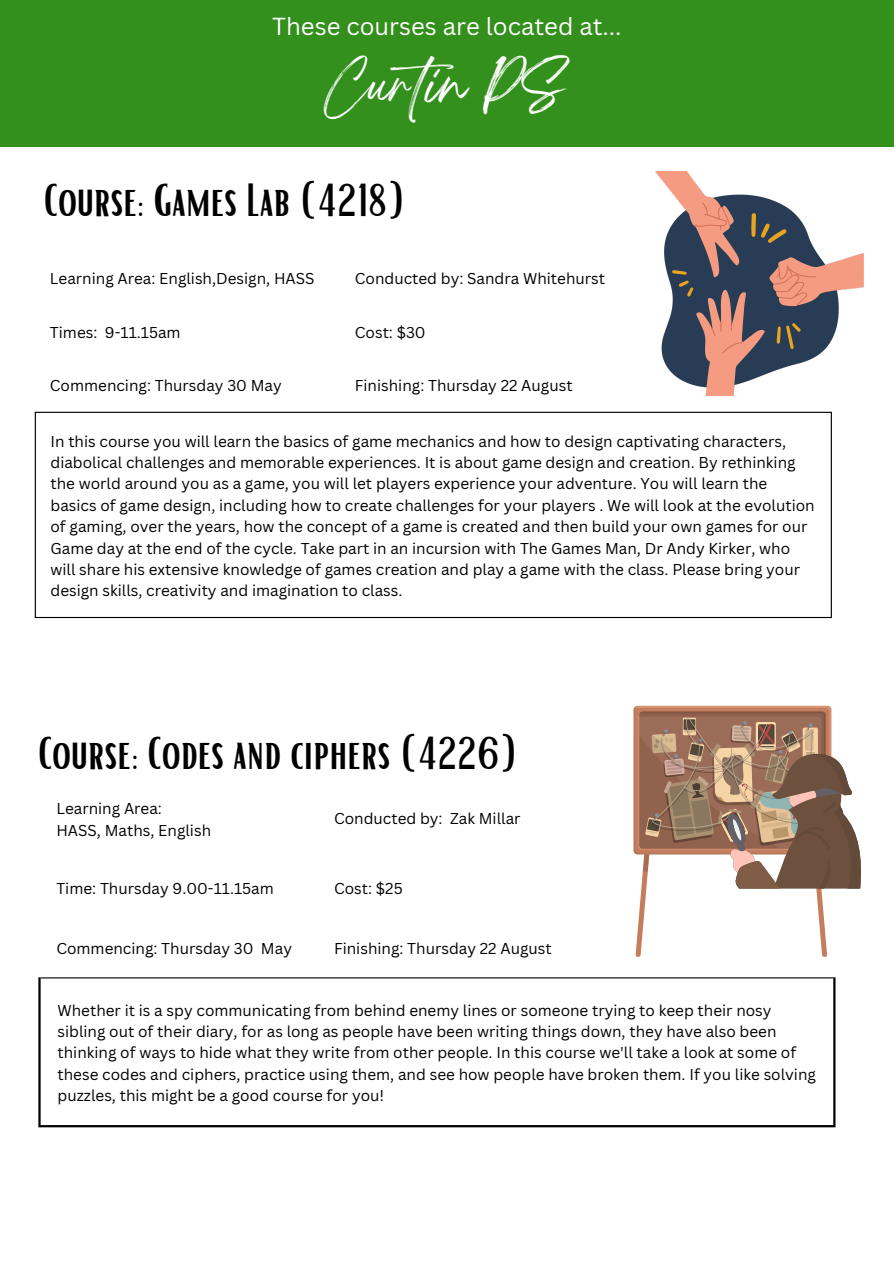
<style>
.page{position:relative;width:894px;height:1264px;background:#fff}
.page>*{position:absolute;margin:0;border:0;box-sizing:border-box;transform-origin:0 0}
.t1{font:45px "Bright";color:#000}
.t2{font:45px "Breathing";color:#fff}
.t3{font:24px "Canva Sans";color:#fff}
.t4{font:15.3px/21.3px "Canva Sans";color:#000}
</style>
<div class="page">
<div style="left:0;top:0;width:893px;height:147px;background:#33901c"></div>
<hr style="left:41px;top:977px;width:792px;height:1px;background:#000">
<hr style="left:38px;top:977px;width:3px;height:148px;background:#000">
<hr style="left:833px;top:977px;width:2px;height:148px;background:#000">
<hr style="left:38px;top:1125px;width:797px;height:2px;background:#000">
<hr style="left:35px;top:413px;width:1px;height:204px;background:#000">
<hr style="left:830px;top:413px;width:1px;height:204px;background:#000">
<hr style="left:35px;top:412px;width:796px;height:1px;background:#000">
<hr style="left:35px;top:617px;width:796px;height:1px;background:#000">
<img style="left:655px;top:171px;width:207px;height:224px">
<svg style="left:633px;top:705px;width:228px;height:251px"></svg>
<p class="t3" style="left:272px;top:10px;width:351px">These courses are located at...</p>
<p class="t2" style="left:325px;top:71px;width:241px">Curtin PS</p>
<p class="t1" style="left:44px;top:171px;width:363px">Course: Games Lab (4218)</p>
<p class="t4" style="left:50px;top:267px;width:266px">Learning Area: English,Design, HASS</p>
<p class="t4" style="left:355px;top:267px;width:252px">Conducted by: Sandra Whitehurst</p>
<p class="t4" style="left:50px;top:321px;width:132px">Times: 9-11.15am</p>
<p class="t4" style="left:355px;top:321px;width:72px">Cost: $30</p>
<h1 class="t4" style="left:50px;top:374px;width:233px">Commencing: Thursday 30 May</h1>
<p class="t4" style="left:355px;top:374px;width:219px">Finishing: Thursday 22 August</p>
<p class="t4" style="left:50px;top:430px;width:765px">In this course you will learn the basics of game mechanics and how to design captivating characters, diabolical challenges and memorable experiences. It is about game design and creation. By rethinking the world around you as a game, you will let players experience your adventure. You will learn the basics of game design, including how to create challenges for your players . We will look at the evolution of gaming, over the years, how the concept of a game is created and then build your own games for our Game day at the end of the cycle. Take part in an incursion with The Games Man, Dr Andy Kirker, who will share his extensive knowledge of games creation and play a game with the class. Please bring your design skills, creativity and imagination to class.</p>
<p class="t1" style="left:38px;top:724px;width:481px">Course: Codes and ciphers (4226)</p>
<p class="t4" style="left:56px;top:797px;width:107px">Learning Area:</p>
<h1 class="t4" style="left:56px;top:819px;width:156px">HASS, Maths, English</h1>
<h1 class="t4" style="left:334px;top:807px;width:188px">Conducted by: Zak Millar</h1>
<p class="t4" style="left:56px;top:877px;width:219px">Time: Thursday 9.00-11.15am</p>
<p class="t4" style="left:334px;top:877px;width:70px">Cost: $25</p>
<p class="t4" style="left:56px;top:937px;width:237px">Commencing: Thursday 30 May</p>
<p class="t4" style="left:334px;top:937px;width:219px">Finishing: Thursday 22 August</p>
<p class="t4" style="left:57px;top:999px;width:759px">Whether it is a spy communicating from behind enemy lines or someone trying to keep their nosy sibling out of their diary, for as long as people have been writing things down, they have also been thinking of ways to hide what they write from other people. In this course we'll take a look at some of these codes and ciphers, practice using them, and see how people have broken them. If you like solving puzzles, this might be a good course for you!</p>
</div>
